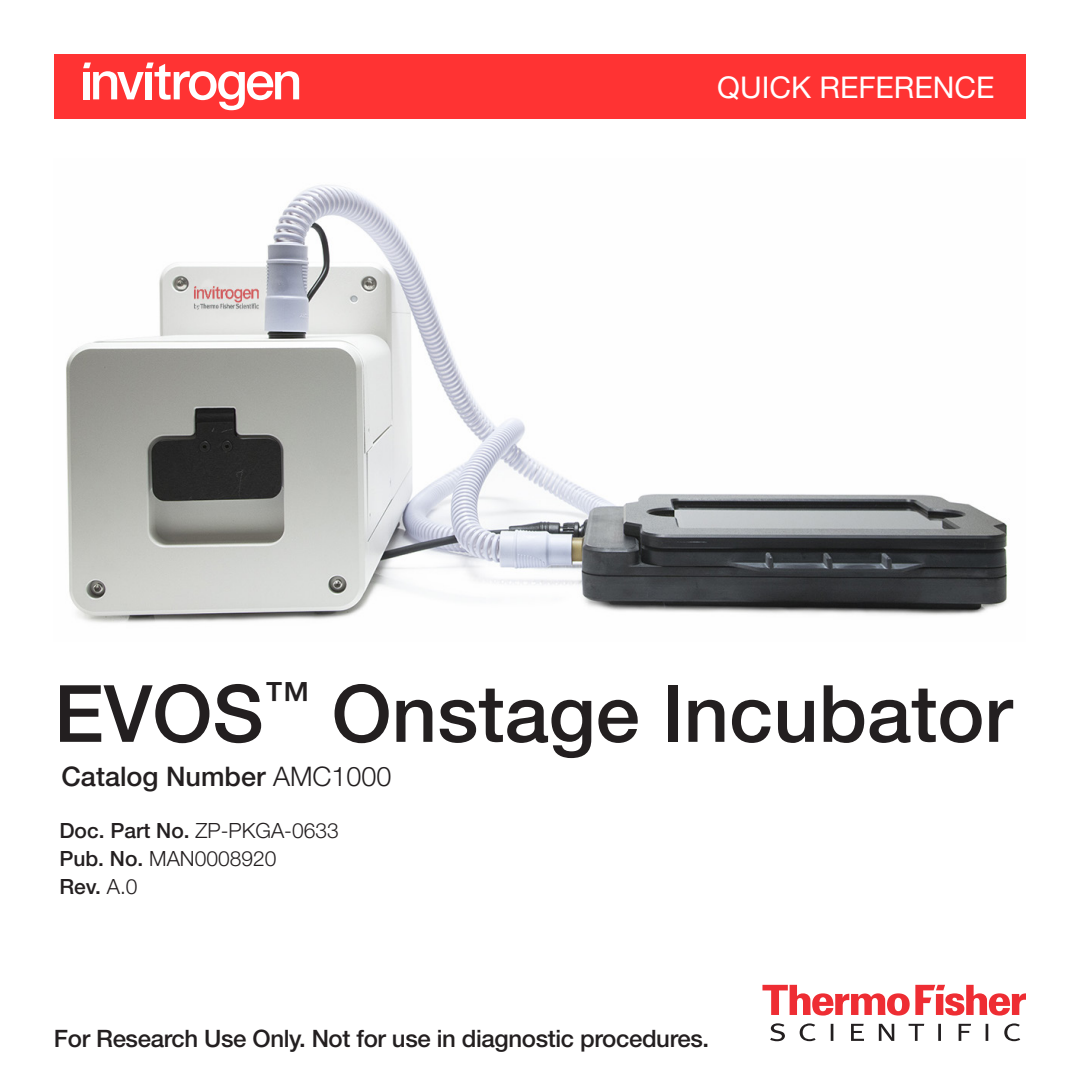
<style>
.page{position:relative;width:1080px;height:1080px;background:#fff}
.page>*{position:absolute;margin:0;border:0;box-sizing:border-box;transform-origin:0 0}
.t1{font:500 79.2px "Helvetica Neue LT Std";color:#231f20}
.Eyebrow_Text{font:30px "Helvetica Neue LT Std";color:#fff}
.t2{font:500 27px "Helvetica Neue LT Std";color:#231f20}
.t3{font:500 24px "Helvetica Neue LT Std";letter-spacing:-.015em;color:#231f20}
.t4{font:300 21px "Helvetica Neue LT Std";color:#231f20}
.t5{font:500 21px "Helvetica Neue LT Std";color:#231f20}
.s1{font-weight:300}
.s2{font-weight:500}
</style>
<div class="page">
<img style="left:66px;top:185px;width:941px;height:438px">
<svg style="left:762px;top:985px;width:264px;height:31px"></svg>
<svg style="left:770px;top:1023px;width:250px;height:18px"></svg>
<div style="left:54px;top:54px;width:972px;height:65px;background:#f33"></div>
<svg style="left:83px;top:63px;width:216px;height:47px"></svg>
<p class="Eyebrow_Text" style="left:717px;top:69px;width:279px">QUICK REFERENCE</p>
<p class="t1" style="left:54px;top:666px;width:960px">EVOS<sup>™</sup> Onstage Incubator</p>
<p class="t2" style="left:62px;top:761px;width:332px">Catalog Number <span class="s1">AMC1000</span></p>
<p class="t4" style="left:59px;top:818px;width:281px"><span class="s2">Doc. Part No.</span> ZP-PKGA-0633</p>
<p class="t4" style="left:59px;top:846px;width:219px"><span class="s2">Pub. No.</span> MAN0008920</p>
<p class="t5" style="left:59px;top:874px;width:80px">Rev. <span class="s1">A.0</span></p>
<p class="t3" style="left:54px;top:1024px;width:657px">For Research Use Only. Not for use in diagnostic procedures.</p>
</div>
